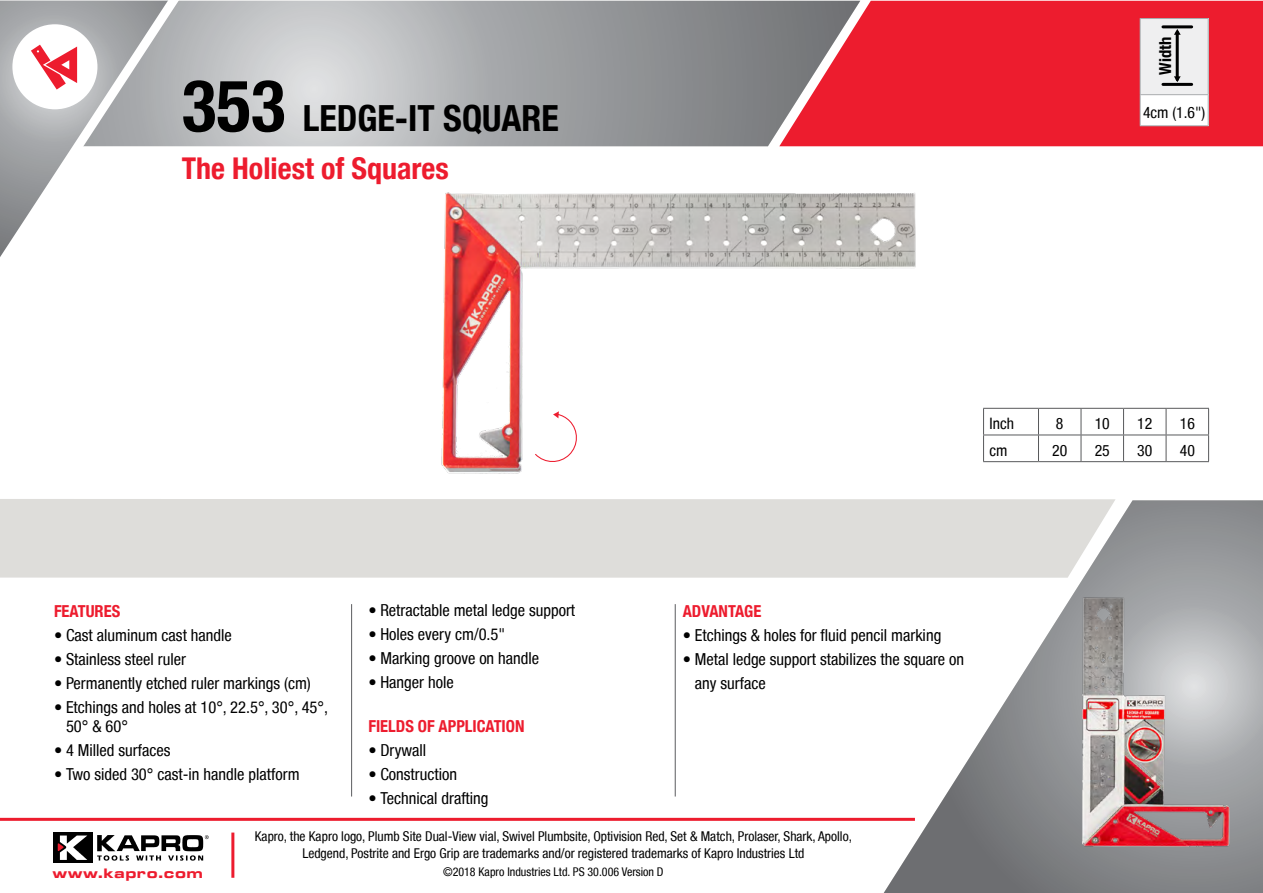
<style>
.page{position:relative;width:1263px;height:893px;background:#fff}
.page>*{position:absolute;margin:0;border:0;box-sizing:border-box;transform-origin:0 0}
.t1{font:700 condensed 36px "Helvetica Neue LT";color:#000}
.t2{font:700 condensed 30px "Helvetica Neue LT";color:#ed1c2e}
.t3{font:condensed 16.5px/19.5px "Helvetica Neue LT";color:#000}
.t4{font:700 condensed 16.5px "Helvetica Neue LT";color:#ed1c2e}
.t5{font:700 condensed 16.5px "Helvetica Neue LT";color:#000}
.t6{font:condensed 15.75px "Helvetica Neue LT";color:#000}
.t7{font:700 expanded 14.25px "Microgramma LT";letter-spacing:.08em;color:#ed1c2e}
.t8{font:condensed 13.5px/16.2px "Helvetica Neue LT";color:#000;text-align:center}
.t9{font:condensed 12px "Helvetica Neue LT";color:#000}
.s1{font-size:72px}
</style>
<div class="page">
<svg style="left:884px;top:500px;width:379px;height:393px"></svg>
<svg style="left:202px;top:1px;width:577px;height:145px"></svg>
<svg style="left:0;top:1px;width:202px;height:256px"></svg>
<div style="left:0;top:499px;width:1115px;height:79px;background:#deddda"></div>
<svg style="left:779px;top:1px;width:484px;height:145px;fill:#ed1c2e"></svg>
<hr style="left:0;top:818px;width:915px;height:3px;background:#ed1c2e">
<div style="left:12px;top:24px;width:85px;height:85px;background:#fff;border-radius:50%"></div>
<hr style="left:231px;top:832px;width:3px;height:46px;background:#ed1c2e">
<svg style="left:97px;top:835px;width:112px;height:26px"></svg>
<div style="left:53px;top:832px;width:40px;height:31px;background:#000"></div>
<svg style="left:58px;top:835px;width:29px;height:25px"></svg>
<hr style="left:351px;top:604px;width:1px;height:192px;background:#6d6e71">
<hr style="left:675px;top:604px;width:1px;height:192px;background:#6d6e71">
<svg style="left:31px;top:45px;width:46px;height:45px"></svg>
<hr style="left:983px;top:408px;width:55px;height:1px;background:#58595b">
<hr style="left:1038px;top:408px;width:43px;height:1px;background:#58595b">
<hr style="left:1081px;top:408px;width:42px;height:1px;background:#58595b">
<hr style="left:1123px;top:408px;width:43px;height:1px;background:#58595b">
<hr style="left:1166px;top:408px;width:43px;height:1px;background:#58595b">
<hr style="left:983px;top:435px;width:55px;height:1px;background:#58595b">
<svg style="left:983px;top:409px;width:1px;height:52px"></svg>
<hr style="left:1038px;top:435px;width:43px;height:1px;background:#58595b">
<svg style="left:1038px;top:409px;width:1px;height:52px"></svg>
<hr style="left:1081px;top:435px;width:42px;height:1px;background:#58595b">
<svg style="left:1081px;top:409px;width:1px;height:52px"></svg>
<hr style="left:1123px;top:435px;width:43px;height:1px;background:#58595b">
<svg style="left:1123px;top:409px;width:1px;height:52px"></svg>
<hr style="left:1166px;top:435px;width:43px;height:1px;background:#58595b">
<svg style="left:1166px;top:409px;width:1px;height:52px"></svg>
<svg style="left:1208px;top:409px;width:1px;height:52px"></svg>
<hr style="left:983px;top:461px;width:55px;height:1px;background:#58595b">
<hr style="left:1038px;top:461px;width:43px;height:1px;background:#58595b">
<hr style="left:1081px;top:461px;width:42px;height:1px;background:#58595b">
<hr style="left:1123px;top:461px;width:43px;height:1px;background:#58595b">
<hr style="left:1166px;top:461px;width:43px;height:1px;background:#58595b">
<div style="left:1140px;top:19px;width:68px;height:76px;background:#efeff0"></div>
<div style="left:1140px;top:95px;width:68px;height:31px;background:#fff"></div>
<hr style="left:1140px;top:18px;width:69px;height:1px;background:#a7a9ac">
<hr style="left:1140px;top:19px;width:1px;height:75px;background:#a7a9ac">
<hr style="left:1208px;top:19px;width:1px;height:75px;background:#a7a9ac">
<hr style="left:1140px;top:94px;width:69px;height:1px;background:#a7a9ac">
<hr style="left:1140px;top:95px;width:1px;height:30px;background:#a7a9ac">
<hr style="left:1208px;top:95px;width:1px;height:30px;background:#a7a9ac">
<hr style="left:1140px;top:125px;width:69px;height:1px;background:#a7a9ac">
<hr style="left:1163px;top:25px;width:29px;height:3px;background:#000">
<hr style="left:1163px;top:83px;width:29px;height:3px;background:#000">
<hr style="left:1176px;top:32px;width:3px;height:48px;background:#000">
<svg style="left:1174px;top:76px;width:7px;height:6px"></svg>
<svg style="left:1174px;top:29px;width:7px;height:6px"></svg>
<img style="left:441px;top:192px;width:475px;height:282px">
<img style="left:1070px;top:588px;width:174px;height:270px">
<svg style="left:534px;top:411px;width:46px;height:53px"></svg>
<h1 class="t1" style="left:182px;top:97px;width:378px"><span class="s1">353</span> LEDGE-IT SQUARE</h1>
<h2 class="t2" style="left:182px;top:150px;width:268px">The Holiest of Squares</h2>
<p class="t5" style="left:1155px;top:75px;width:39px;rotate:-90deg">Width</p>
<p class="t6" style="left:1143px;top:103px;width:64px">4cm (1.6")</p>
<p class="t6" style="left:989px;top:414px;width:26px">Inch</p>
<p class="t6" style="left:1056px;top:414px;width:9px">8</p>
<p class="t6" style="left:1095px;top:414px;width:17px">10</p>
<p class="t6" style="left:1137px;top:414px;width:17px">12</p>
<p class="t6" style="left:1180px;top:414px;width:17px">16</p>
<p class="t6" style="left:989px;top:441px;width:20px">cm</p>
<p class="t6" style="left:1052px;top:441px;width:17px">20</p>
<p class="t6" style="left:1095px;top:441px;width:17px">25</p>
<p class="t6" style="left:1137px;top:441px;width:17px">30</p>
<p class="t6" style="left:1180px;top:441px;width:17px">40</p>
<p class="t4" style="left:54px;top:601px;width:68px">FEATURES</p>
<p class="t3" style="left:54px;top:625px;width:179px">• Cast aluminum cast handle</p>
<p class="t3" style="left:54px;top:649px;width:134px">• Stainless steel ruler</p>
<p class="t3" style="left:54px;top:673px;width:258px">• Permanently etched ruler markings (cm)</p>
<p class="t3" style="left:66px;top:697px;width:264px;text-indent:-12px">• Etchings and holes at 10°, 22.5°, 30°, 45°,<br>50° &amp; 60°</p>
<p class="t3" style="left:54px;top:740px;width:118px">• 4 Milled surfaces</p>
<p class="t3" style="left:54px;top:764px;width:247px">• Two sided 30° cast-in handle platform</p>
<p class="t3" style="left:368px;top:600px;width:208px">• Retractable metal ledge support</p>
<p class="t3" style="left:368px;top:624px;width:138px">• Holes every cm/0.5"</p>
<p class="t3" style="left:368px;top:648px;width:172px">• Marking groove on handle</p>
<p class="t3" style="left:368px;top:672px;width:87px">• Hanger hole</p>
<p class="t4" style="left:368px;top:716px;width:158px">FIELDS OF APPLICATION</p>
<p class="t3" style="left:368px;top:740px;width:59px">• Drywall</p>
<p class="t3" style="left:368px;top:764px;width:90px">• Construction</p>
<p class="t3" style="left:368px;top:788px;width:122px">• Technical drafting</p>
<p class="t4" style="left:683px;top:601px;width:80px">ADVANTAGE</p>
<p class="t3" style="left:683px;top:625px;width:260px">• Etchings &amp; holes for fluid pencil marking</p>
<p class="t3" style="left:695px;top:647px;width:271px;line-height:24px;text-indent:-12px">• Metal ledge support stabilizes the square on any surface</p>
<p class="t7" style="left:53px;top:863px;width:151px">www.kapro.com</p>
<p class="t8" style="left:255px;top:828px;width:599px">Kapro, the Kapro logo, Plumb Site Dual-View vial, Swivel Plumbsite, Optivision Red, Set &amp; Match, Prolaser, Shark, Apollo,<br>Ledgend, Postrite and Ergo Grip are trademarks and/or registered trademarks of Kapro Industries Ltd</p>
<p class="t9" style="left:443px;top:864px;width:222px">©2018 Kapro Industries Ltd. PS 30.006 Version D</p>
</div>
